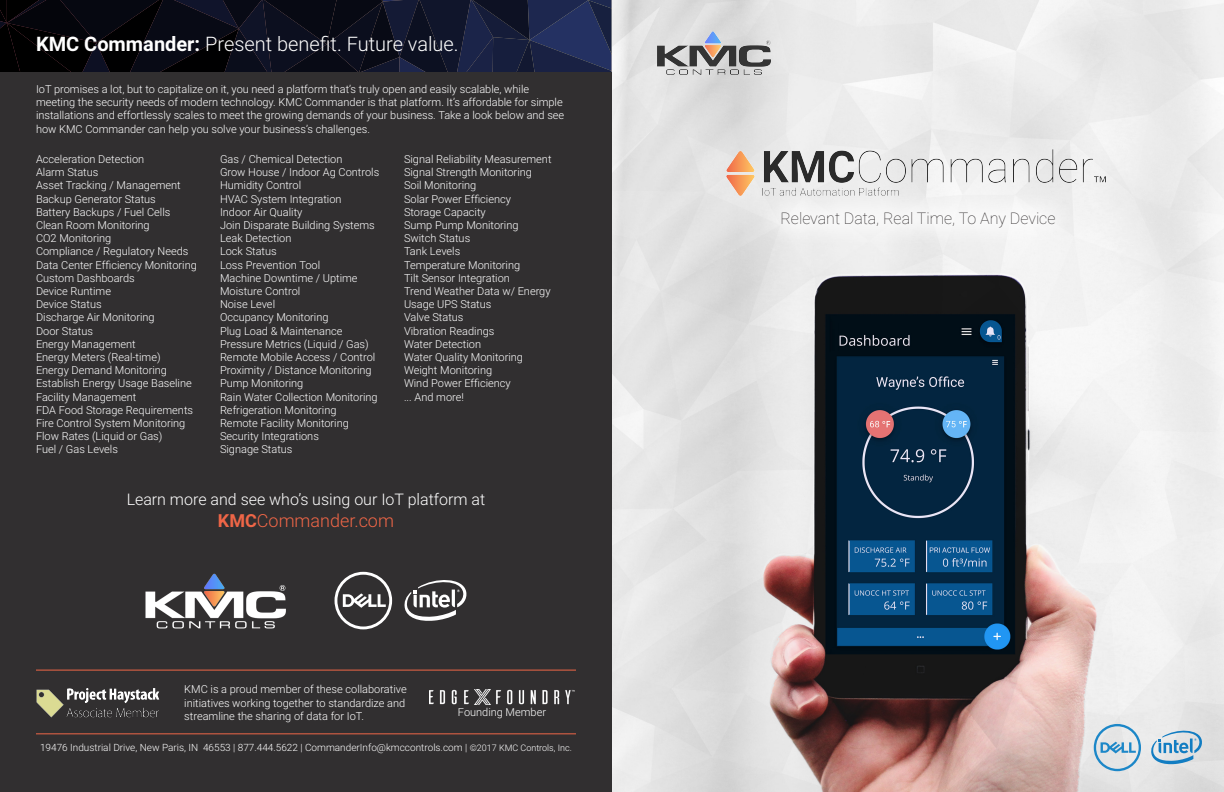
<style>
.page{position:relative;width:1224px;height:792px;background:#fff}
.page>*{position:absolute;margin:0;border:0;box-sizing:border-box;transform-origin:0 0}
.t1{font:300 20px "Roboto";color:#fff}
.t2{font:300 18px "Roboto";color:#ef6647}
.t3{font:300 16px "Roboto";color:#fff}
.t4{font:100 16px "Roboto";color:#231f20}
.t5{font:300 11px/13.2px "Roboto";color:#fff}
.t6{font:300 10px "Roboto";color:#fff}
.s1{font-weight:700}
.s2{font-size:9px}
</style>
<div class="page">
<img style="left:612px;top:0;width:612px;height:792px">
<div style="left:0;top:0;width:612px;height:792px;background:#312f30"></div>
<svg style="left:0;top:0;width:612px;height:72px;background:#0e1122"></svg>
<div style="left:757px;top:187px;width:322px;height:64px;background:#f3f3f3"></div>
<svg style="left:404px;top:580px;width:63px;height:41px"></svg>
<svg style="left:335px;top:572px;width:57px;height:57px"></svg>
<svg style="left:1150px;top:728px;width:53px;height:37px;background:#adc9db"></svg>
<svg style="left:1094px;top:724px;width:47px;height:47px;background:#b6d0df"></svg>
<img style="left:145px;top:573px;width:141px;height:56px">
<img style="left:649px;top:29px;width:130px;height:47px">
<img style="left:36px;top:688px;width:124px;height:30px">
<hr style="left:36px;top:670px;width:540px;height:1px;background:#ef6647">
<hr style="left:36px;top:733px;width:540px;height:1px;background:#ef6647">
<img style="left:429px;top:689px;width:146px;height:16px">
<img style="left:720px;top:144px;width:396px;height:56px">
<p class="t1" style="left:36px;top:30px;width:424px"><span class="s1">KMC Commander:</span> Present benefit. Future value.</p>
<p class="t5" style="left:36px;top:82px;width:530px">IoT promises a lot, but to capitalize on it, you need a platform that’s truly open and easily scalable, while meeting the security needs of modern technology. KMC Commander is that platform. It’s affordable for simple installations and effortlessly scales to meet the growing demands of your business. Take a look below and see how KMC Commander can help you solve your business’s challenges.</p>
<p class="t5" style="left:36px;top:152px;width:110px">Acceleration Detection</p>
<p class="t5" style="left:36px;top:165px;width:64px">Alarm Status</p>
<p class="t5" style="left:36px;top:179px;width:146px">Asset Tracking / Management</p>
<p class="t5" style="left:36px;top:192px;width:121px">Backup Generator Status</p>
<p class="t5" style="left:36px;top:205px;width:136px">Battery Backups / Fuel Cells</p>
<p class="t5" style="left:36px;top:218px;width:115px">Clean Room Monitoring</p>
<p class="t5" style="left:36px;top:231px;width:77px">CO2 Monitoring</p>
<p class="t5" style="left:36px;top:245px;width:154px">Compliance / Regulatory Needs</p>
<p class="t5" style="left:36px;top:258px;width:162px">Data Center Efficiency Monitoring</p>
<p class="t5" style="left:36px;top:271px;width:100px">Custom Dashboards</p>
<p class="t5" style="left:36px;top:284px;width:77px">Device Runtime</p>
<p class="t5" style="left:36px;top:297px;width:67px">Device Status</p>
<p class="t5" style="left:36px;top:311px;width:120px">Discharge Air Monitoring</p>
<p class="t5" style="left:36px;top:324px;width:58px">Door Status</p>
<p class="t5" style="left:36px;top:337px;width:101px">Energy Management</p>
<p class="t5" style="left:36px;top:350px;width:126px">Energy Meters (Real-time)</p>
<p class="t5" style="left:36px;top:363px;width:133px">Energy Demand Monitoring</p>
<p class="t5" style="left:36px;top:377px;width:157px">Establish Energy Usage Baseline</p>
<p class="t5" style="left:36px;top:390px;width:102px">Facility Management</p>
<p class="t5" style="left:36px;top:403px;width:159px">FDA Food Storage Requirements</p>
<p class="t5" style="left:36px;top:416px;width:151px">Fire Control System Monitoring</p>
<p class="t5" style="left:36px;top:429px;width:128px">Flow Rates (Liquid or Gas)</p>
<p class="t5" style="left:36px;top:443px;width:83px">Fuel / Gas Levels</p>
<p class="t5" style="left:220px;top:152px;width:124px">Gas / Chemical Detection</p>
<p class="t5" style="left:220px;top:165px;width:161px">Grow House / Indoor Ag Controls</p>
<p class="t5" style="left:220px;top:179px;width:83px">Humidity Control</p>
<p class="t5" style="left:220px;top:192px;width:123px">HVAC System Integration</p>
<p class="t5" style="left:220px;top:205px;width:84px">Indoor Air Quality</p>
<p class="t5" style="left:220px;top:218px;width:156px">Join Disparate Building Systems</p>
<p class="t5" style="left:220px;top:231px;width:73px">Leak Detection</p>
<p class="t5" style="left:220px;top:245px;width:58px">Lock Status</p>
<p class="t5" style="left:220px;top:258px;width:102px">Loss Prevention Tool</p>
<p class="t5" style="left:220px;top:271px;width:139px">Machine Downtime / Uptime</p>
<p class="t5" style="left:220px;top:284px;width:82px">Moisture Control</p>
<p class="t5" style="left:220px;top:297px;width:57px">Noise Level</p>
<p class="t5" style="left:220px;top:311px;width:110px">Occupancy Monitoring</p>
<p class="t5" style="left:220px;top:324px;width:124px">Plug Load &amp; Maintenance</p>
<p class="t5" style="left:220px;top:337px;width:150px">Pressure Metrics (Liquid / Gas)</p>
<p class="t5" style="left:220px;top:350px;width:157px">Remote Mobile Access / Control</p>
<p class="t5" style="left:220px;top:363px;width:153px">Proximity / Distance Monitoring</p>
<p class="t5" style="left:220px;top:377px;width:85px">Pump Monitoring</p>
<p class="t5" style="left:220px;top:390px;width:159px">Rain Water Collection Monitoring</p>
<p class="t5" style="left:220px;top:403px;width:118px">Refrigeration Monitoring</p>
<p class="t5" style="left:220px;top:416px;width:130px">Remote Facility Monitoring</p>
<p class="t5" style="left:220px;top:429px;width:100px">Security Integrations</p>
<p class="t5" style="left:220px;top:443px;width:74px">Signage Status</p>
<p class="t5" style="left:404px;top:152px;width:149px">Signal Reliability Measurement</p>
<p class="t5" style="left:404px;top:165px;width:129px">Signal Strength Monitoring</p>
<p class="t5" style="left:404px;top:179px;width:74px">Soil Monitoring</p>
<p class="t5" style="left:404px;top:192px;width:109px">Solar Power Efficiency</p>
<p class="t5" style="left:404px;top:205px;width:83px">Storage Capacity</p>
<p class="t5" style="left:404px;top:218px;width:116px">Sump Pump Monitoring</p>
<p class="t5" style="left:404px;top:231px;width:68px">Switch Status</p>
<p class="t5" style="left:404px;top:245px;width:58px">Tank Levels</p>
<p class="t5" style="left:404px;top:258px;width:118px">Temperature Monitoring</p>
<p class="t5" style="left:404px;top:271px;width:107px">Tilt Sensor Integration</p>
<p class="t5" style="left:404px;top:284px;width:148px">Trend Weather Data w/ Energy<br>Usage UPS Status</p>
<p class="t5" style="left:404px;top:311px;width:61px">Valve Status</p>
<p class="t5" style="left:404px;top:324px;width:92px">Vibration Readings</p>
<p class="t5" style="left:404px;top:337px;width:79px">Water Detection</p>
<p class="t5" style="left:404px;top:350px;width:120px">Water Quality Monitoring</p>
<p class="t5" style="left:404px;top:363px;width:90px">Weight Monitoring</p>
<p class="t5" style="left:404px;top:377px;width:108px">Wind Power Efficiency</p>
<p class="t5" style="left:404px;top:390px;width:61px">... And more!</p>
<p class="t3" style="left:127px;top:488px;width:360px">Learn more and see who’s using our IoT platform at</p>
<p class="t2" style="left:218px;top:508px;width:178px"><span class="s1">KMC</span>Commander.com</p>
<p class="t5" style="left:184px;top:682px;width:224px">KMC is a proud member of these collaborative initiatives working together to standardize and streamline the sharing of data for IoT.</p>
<p class="t5" style="left:458px;top:705px;width:90px">Founding Member</p>
<p class="t6" style="left:40px;top:740px;width:533px">19476 Industrial Drive, New Paris, IN 46553 | 877.444.5622 | CommanderInfo@kmccontrols.com | <span class="s2">©2017 KMC Controls, Inc.</span></p>
<p class="t4" style="left:781px;top:207px;width:276px">Relevant Data, Real Time, To Any Device</p>
</div>
